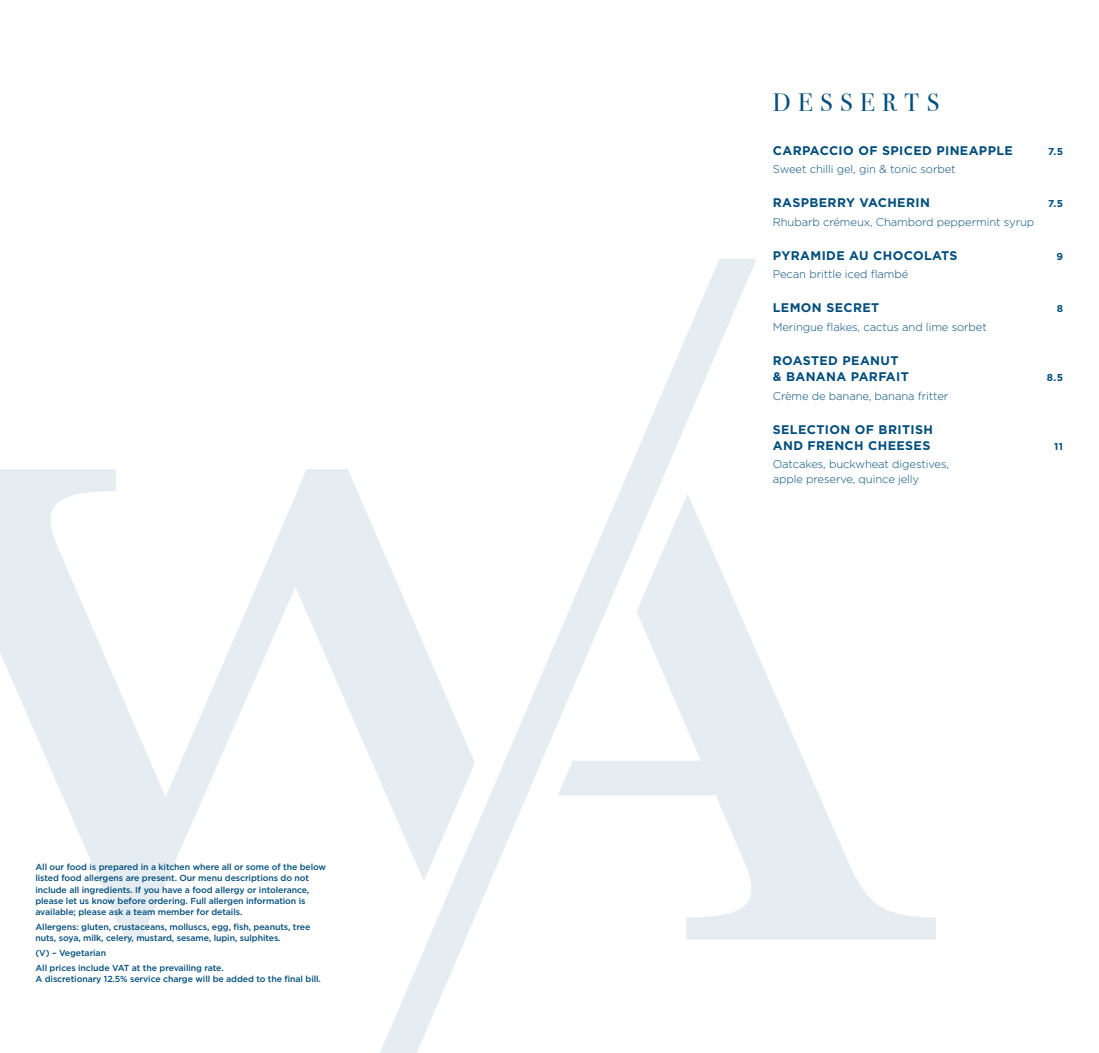
<style>
.page{position:relative;width:1099px;height:1053px;background:#fff}
.page>*{position:absolute;margin:0;border:0;box-sizing:border-box;transform-origin:0 0}
.Page_heading{font:25px "Bodoni Svty Two ITCTT";letter-spacing:.3em;color:#014e7d}
.Dish_Title{font:700 12.5px/16.2px "Gotham";letter-spacing:.03em;color:#014e7d}
.Body_copy_centre{font:300 11.25px/15px "Gotham";letter-spacing:-.01em;color:#014e7d}
.Dish_Title-2{font:700 10px "Gotham";color:#014e7d}
.t1{font:500 8.75px/11.2px "Gotham";letter-spacing:-.01em;color:#014e7d}
</style>
<div class="page">
<svg style="left:380px;top:259px;width:376px;height:793px"></svg>
<svg style="left:0;top:469px;width:475px;height:470px"></svg>
<svg style="left:557px;top:493px;width:379px;height:446px"></svg>
<p class="t1" style="left:35px;top:861px;width:292px">All our food is prepared in a kitchen where all or some of the below listed food allergens are present. Our menu descriptions do not include all ingredients. If you have a food allergy or intolerance, please let us know before ordering. Full allergen information is available; please ask a team member for details.</p>
<p class="t1" style="left:35px;top:921px;width:276px">Allergens: gluten, crustaceans, molluscs, egg, fish, peanuts, tree nuts, soya, milk, celery, mustard, sesame, lupin, sulphites.</p>
<p class="t1" style="left:35px;top:945px;width:190px;line-height:14.8px">(V) – Vegetarian<br>All prices include VAT at the prevailing rate.</p>
<p class="t1" style="left:35px;top:973px;width:287px">A discretionary 12.5% service charge will be added to the final bill.</p>
<p class="Page_heading" style="left:772px;top:82px;width:168px">DESSERTS</p>
<p class="Dish_Title" style="left:772px;top:142px;width:241px">CARPACCIO OF SPICED PINEAPPLE</p>
<p class="Dish_Title-2" style="left:1047px;top:144px;width:16px">7.5</p>
<p class="Body_copy_centre" style="left:772px;top:161px;width:184px">Sweet chilli gel, gin &amp; tonic sorbet</p>
<p class="Dish_Title" style="left:772px;top:194px;width:159px">RASPBERRY VACHERIN</p>
<p class="Dish_Title-2" style="left:1047px;top:197px;width:16px">7.5</p>
<p class="Body_copy_centre" style="left:772px;top:214px;width:263px">Rhubarb crémeux, Chambord peppermint syrup</p>
<p class="Dish_Title" style="left:772px;top:247px;width:186px">PYRAMIDE AU CHOCOLATS</p>
<p class="Dish_Title-2" style="left:1056px;top:249px;width:8px">9</p>
<p class="Body_copy_centre" style="left:772px;top:266px;width:137px">Pecan brittle iced flambé</p>
<p class="Dish_Title" style="left:772px;top:299px;width:108px">LEMON SECRET</p>
<p class="Dish_Title-2" style="left:1056px;top:302px;width:8px">8</p>
<p class="Body_copy_centre" style="left:772px;top:319px;width:215px">Meringue flakes, cactus and lime sorbet</p>
<p class="Dish_Title" style="left:772px;top:352px;width:137px">ROASTED PEANUT &amp; BANANA PARFAIT</p>
<p class="Dish_Title-2" style="left:1046px;top:371px;width:18px">8.5</p>
<p class="Body_copy_centre" style="left:772px;top:388px;width:177px">Crème de banane, banana fritter</p>
<p class="Dish_Title" style="left:772px;top:421px;width:162px">SELECTION OF BRITISH<br>AND FRENCH CHEESES</p>
<p class="Body_copy_centre" style="left:772px;top:456px;width:178px">Oatcakes, buckwheat digestives, apple preserve, quince jelly</p>
<p class="Dish_Title-2" style="left:1054px;top:439px;width:10px">11</p>
</div>
